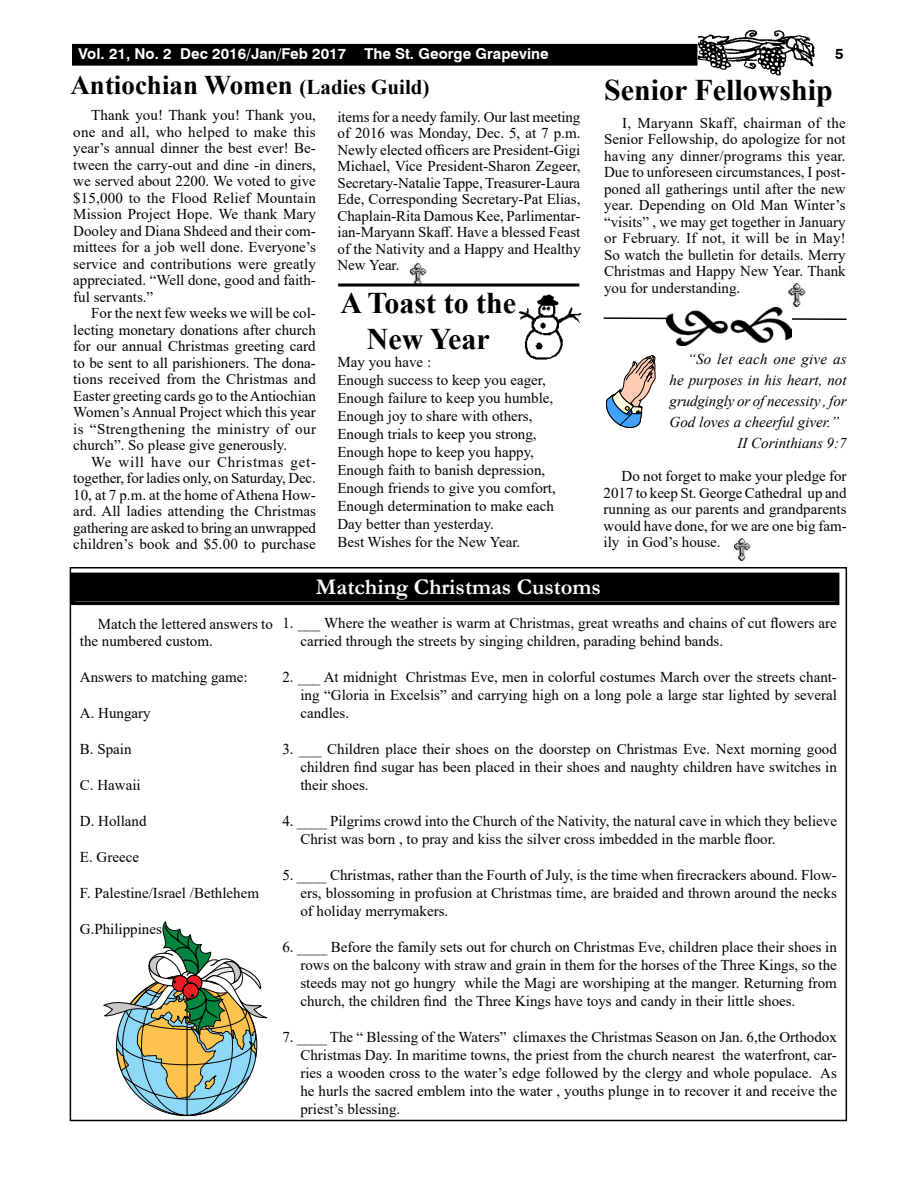
<style>
.page{position:relative;width:918px;height:1188px;background:#fff}
.page>*{position:absolute;margin:0;border:0;box-sizing:border-box;transform-origin:0 0}
.t1{font:700 30px/36px "Times New Roman";color:#000;text-align:center}
.t2{font:700 27px "Times New Roman";color:#000}
.t3{font:700 22.5px "Garamond";color:#fff}
.t4{font:15px/16.5px "Times New Roman";color:#000;text-align:justify}
.t5{font:italic 15px "Times New Roman";color:#000}
.t6{font:700 15px "Swiss 721 BT";color:#fff}
.t7{font:700 15px "Swiss 721 BT";color:#000}
.s1{font-size:21px}
</style>
<div class="page">
<div style="left:74px;top:45px;width:622px;height:19px;background:#000"></div>
<div style="left:72px;top:44px;width:626px;height:22px;border:3px solid #000"></div>
<img style="left:699px;top:30px;width:115px;height:46px">
<img style="left:410px;top:263px;width:16px;height:21px">
<img style="left:519px;top:294px;width:63px;height:66px">
<img style="left:734px;top:538px;width:16px;height:23px">
<svg style="left:606px;top:355px;width:50px;height:73px"></svg>
<svg style="left:69px;top:571px;width:771px;height:36px;background:#1f1f1f"></svg>
<div style="left:77px;top:579px;width:756px;height:20px;border:1px solid #000"></div>
<img style="left:789px;top:284px;width:16px;height:22px">
<svg style="left:103px;top:921px;width:165px;height:195px"></svg>
<hr style="left:338px;top:284px;width:241px;height:2px;background:#000">
<svg style="left:603px;top:317px;width:244px;height:3px"></svg>
<img style="left:666px;top:308px;width:125px;height:37px">
<p class="t6" style="left:79px;top:44px;width:472px">Vol. 21, No. 2 Dec 2016/Jan/Feb 2017 The St. George Grapevine</p>
<p class="t7" style="left:835px;top:44px;width:10px">5</p>
<h2 class="t2" style="left:70px;top:66px;width:361px">Antiochian Women <span class="s1">(Ladies Guild)</span></h2>
<h1 class="t1" style="left:604px;top:71px;width:230px">Senior Fellowship</h1>
<p class="t4" style="left:604px;top:114px;width:243px;text-indent:18px">I, Maryann Skaff, chairman of the Senior Fellowship, do apologize for not having any dinner/programs this year.<br>Due to unforeseen circumstances, I post&shy;poned all gatherings until after the new year. Depending on Old Man Winter’s “visits” , we may get together in January or February. If not, it will be in May!<br>So watch the bulletin for details. Merry Christmas and Happy New Year. Thank you for understanding.</p>
<p class="t4" style="left:73px;top:106px;width:244px;text-indent:18px">Thank you! Thank you! Thank you, one and all, who helped to make this year’s annual dinner the best ever! Be&shy;tween the carry-out and dine -in diners, we served about 2200. We voted to give $15,000 to the Flood Relief Mountain Mission Project Hope. We thank Mary Dooley and Diana Shdeed and their com&shy;mittees for a job well done. Everyone’s service and contributions were greatly appreciated. “Well done, good and faith&shy;ful servants.”</p>
<p class="t4" style="left:73px;top:304px;width:244px;text-indent:18px">For the next few weeks we will be col&shy;lecting monetary donations after church for our annual Christmas greeting card to be sent to all parishioners. The dona&shy;tions received from the Christmas and Easter greeting cards go to the Antiochian Women’s Annual Project which this year is “Strengthening the ministry of our church”. So please give generously.</p>
<p class="t4" style="left:73px;top:453px;width:244px;text-indent:18px">We will have our Christmas get&shy;together, for ladies only, on Saturday, Dec.<br>10, at 7 p.m. at the home of Athena How&shy;ard. All ladies attending the Christmas gathering are asked to bring an unwrapped children’s book and $5.00 to purchase</p>
<p class="t4" style="left:338px;top:108px;width:245px">items for a needy family. Our last meeting of 2016 was Monday, Dec. 5, at 7 p.m.<br>Newly elected officers are President-Gigi Michael, Vice President-Sharon Zegeer, Secretary-Natalie Tappe, Treasurer-Laura Ede, Corresponding Secretary-Pat Elias, Chaplain-Rita Damous Kee, Parlimentar&shy;ian-Maryann Skaff. Have a blessed Feast of the Nativity and a Happy and Healthy New Year.</p>
<h1 class="t1" style="left:340px;top:284px;width:177px">A Toast to the<br>New Year</h1>
<p class="t4" style="left:338px;top:353px;width:220px;line-height:18px;text-align:left">May you have :<br>Enough success to keep you eager,<br>Enough failure to keep you humble,<br>Enough joy to share with others,<br>Enough trials to keep you strong,<br>Enough hope to keep you happy,<br>Enough faith to banish depression,<br>Enough friends to give you comfort,<br>Enough determination to make each<br>Day better than yesterday.<br>Best Wishes for the New Year.</p>
<p class="t5" style="left:688px;top:349px;width:160px">“So let each one give as</p>
<p class="t5" style="left:670px;top:370px;width:179px">he purposes in his heart, not</p>
<p class="t5" style="left:670px;top:391px;width:179px">grudgingly or of necessity , for</p>
<p class="t5" style="left:670px;top:412px;width:171px">God loves a cheerful giver.”</p>
<p class="t5" style="left:737px;top:433px;width:111px">II Corinthians 9:7</p>
<p class="t4" style="left:604px;top:467px;width:245px;text-indent:18px">Do not forget to make your pledge for 2017 to keep St. George Cathedral up and running as our parents and grandparents would have done, for we are one big fam&shy;ily in God’s house.</p>
<p class="t4" style="left:80px;top:616px;width:195px;text-indent:18px">Match the lettered answers to the numbered custom.</p>
<p class="t4" style="left:80px;top:668px;width:169px">Answers to matching game:</p>
<p class="t4" style="left:80px;top:704px;width:72px">A. Hungary</p>
<p class="t4" style="left:80px;top:740px;width:53px">B. Spain</p>
<p class="t4" style="left:80px;top:776px;width:62px">C. Hawaii</p>
<p class="t4" style="left:80px;top:812px;width:68px">D. Holland</p>
<p class="t4" style="left:80px;top:848px;width:61px">E. Greece</p>
<p class="t4" style="left:80px;top:884px;width:181px">F. Palestine/Israel /Bethlehem</p>
<p class="t4" style="left:80px;top:920px;width:84px">G.Philippines</p>
<h3 class="t3" style="left:316px;top:572px;width:287px">Matching Christmas Customs</h3>
<p class="t4" style="left:300px;top:614px;width:538px;line-height:18px;text-indent:-18px">1. ___ Where the weather is warm at Christmas, great wreaths and chains of cut flowers are carried through the streets by singing children, parading behind bands.</p>
<p class="t4" style="left:300px;top:668px;width:538px;line-height:18px;text-indent:-18px">2. ___ At midnight Christmas Eve, men in colorful costumes March over the streets chant&shy;ing “Gloria in Excelsis” and carrying high on a long pole a large star lighted by several candles.</p>
<p class="t4" style="left:300px;top:740px;width:538px;line-height:18px;text-indent:-18px">3. ___ Children place their shoes on the doorstep on Christmas Eve. Next morning good children find sugar has been placed in their shoes and naughty children have switches in their shoes.</p>
<p class="t4" style="left:300px;top:812px;width:538px;line-height:18px;text-indent:-18px">4. ____ Pilgrims crowd into the Church of the Nativity, the natural cave in which they believe<br>Christ was born , to pray and kiss the silver cross imbedded in the marble floor.</p>
<p class="t4" style="left:300px;top:866px;width:538px;line-height:18px;text-indent:-18px">5. ____ Christmas, rather than the Fourth of July, is the time when firecrackers abound. Flow&shy;ers, blossoming in profusion at Christmas time, are braided and thrown around the necks of holiday merrymakers.</p>
<p class="t4" style="left:300px;top:938px;width:538px;line-height:18px;text-indent:-18px">6. ____ Before the family sets out for church on Christmas Eve, children place their shoes in rows on the balcony with straw and grain in them for the horses of the Three Kings, so the steeds may not go hungry while the Magi are worshiping at the manger. Returning from church, the children find the Three Kings have toys and candy in their little shoes.</p>
<p class="t4" style="left:300px;top:1028px;width:538px;line-height:18px;text-indent:-18px">7. ____ The “ Blessing of the Waters” climaxes the Christmas Season on Jan. 6,the Orthodox Christmas Day. In maritime towns, the priest from the church nearest the waterfront, car&shy;ries a wooden cross to the water’s edge followed by the clergy and whole populace. As he hurls the sacred emblem into the water , youths plunge in to recover it and receive the priest’s blessing.</p>
</div>
